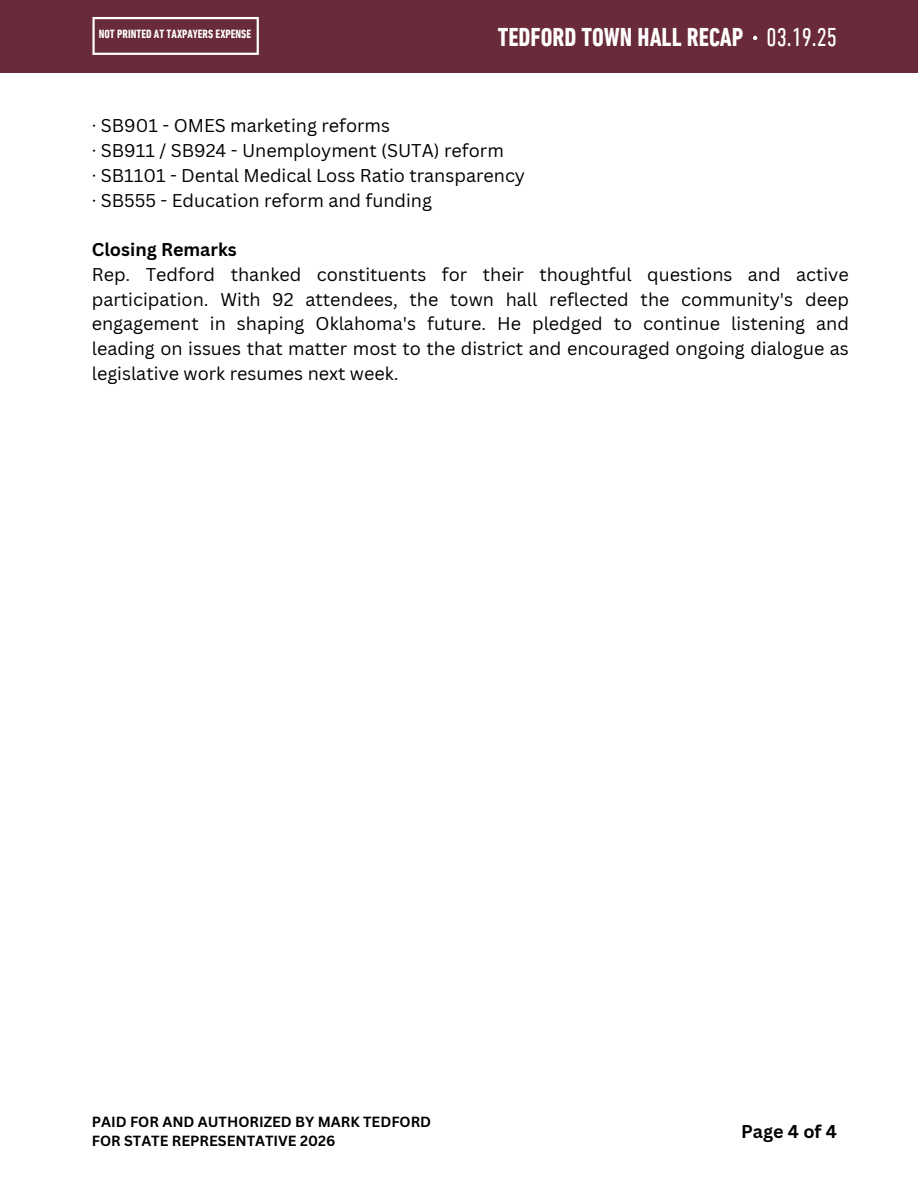
<style>
.page{position:relative;width:918px;height:1188px;background:#fff}
.page>*{position:absolute;margin:0;border:0;box-sizing:border-box;transform-origin:0 0}
.t1{font:700 condensed 26.25px "DIN Next LT Pro";color:#fff}
.t2{font:condensed 26.25px "DIN Next LT Pro";color:#fff}
.t3{font:18px/24.8px "Canva Sans";color:#000}
.t4{font:700 18px "Canva Sans";color:#000}
.t5{font:700 14.25px/19.2px "Canva Sans";color:#000}
.t6{font:700 condensed 12.15px "DIN Next LT Pro";color:#fff}
.s1{font-weight:700}
</style>
<div class="page">
<div style="left:0;top:0;width:918px;height:73px;background:#692b39"></div>
<svg style="left:753px;top:36px;width:4px;height:4px"></svg>
<svg style="left:92px;top:17px;width:167px;height:38px"></svg>
<h5 class="t6" style="left:99px;top:29px;width:154px">NOT PRINTED AT TAXPAYERS EXPENSE</h5>
<p class="t1" style="left:498px;top:26px;width:247px">TEDFORD TOWN HALL RECAP</p>
<p class="t2" style="left:767px;top:26px;width:72px">03.19.25</p>
<h1 class="t3" style="left:92px;top:113px;width:435px">· SB901 - OMES marketing reforms<br>· SB911 / SB924 - Unemployment (SUTA) reform<br>· SB1101 - Dental Medical Loss Ratio transparency · SB555 - Education reform and funding</h1>
<h2 class="t3" style="left:92px;top:237px;width:759px"><span class="s1">Closing Remarks<br></span>Rep. Tedford thanked constituents for their thoughtful questions and active participation. With 92 attendees, the town hall reflected the community's deep engagement in shaping Oklahoma's future. He pledged to continue listening and leading on issues that matter most to the district and encouraged ongoing dialogue as legislative work resumes next week.</h2>
<h4 class="t5" style="left:92px;top:1112px;width:341px">PAID FOR AND AUTHORIZED BY MARK TEDFORD<br>FOR STATE REPRESENTATIVE 2026</h4>
<h4 class="t4" style="left:741px;top:1119px;width:97px">Page 4 of 4</h4>
</div>
